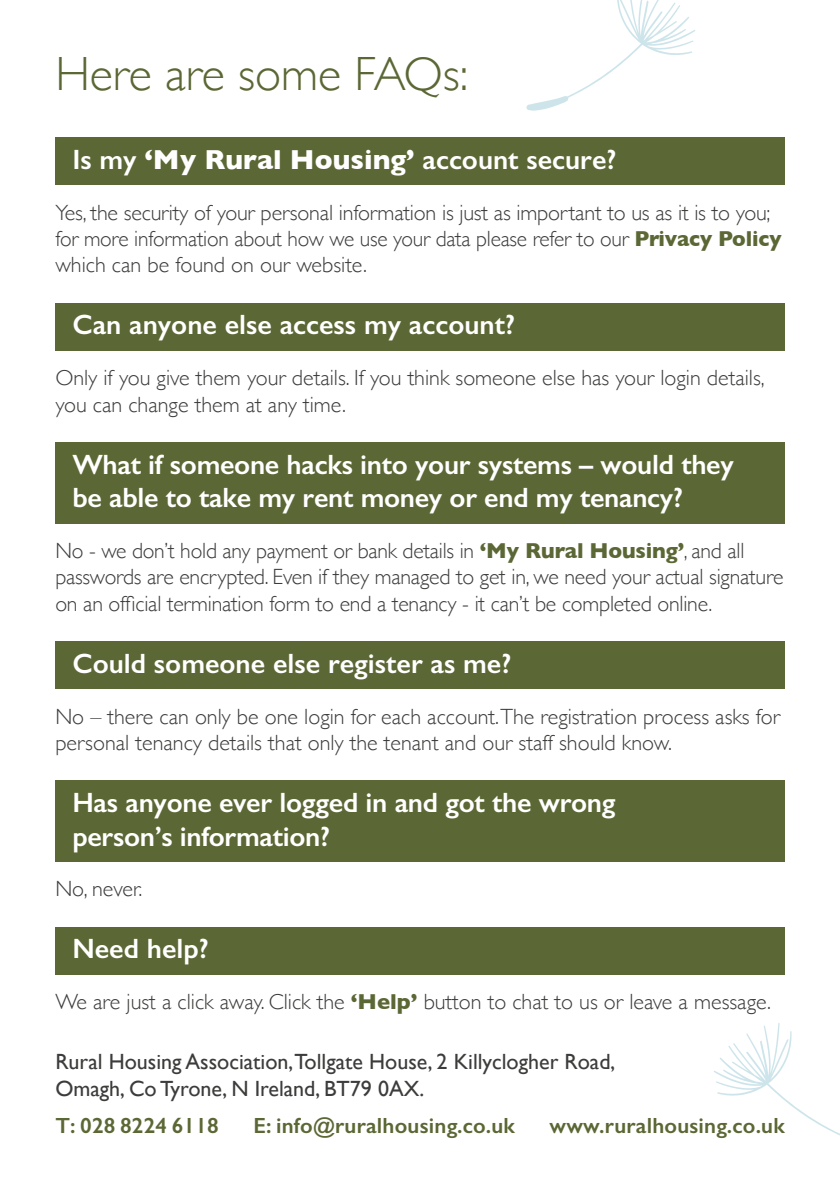
<style>
.page{position:relative;width:840px;height:1191px;background:#fff}
.page>*{position:absolute;margin:0;border:0;box-sizing:border-box;transform-origin:0 0}
.t1{font:300 48px "Gill Sans";color:#5b6734}
.t2{font:600 28px/33.6px "Gill Sans";letter-spacing:-.01em;color:#fff}
.t3{font:300 22px/26.4px "Gill Sans";letter-spacing:-.01em;color:#3c3c3b}
.t4{font:22px/26.4px "Gill Sans";color:#3c3c3b}
.t5{font:600 22px "Gill Sans";letter-spacing:.01em;color:#5b6734}
.s1{font-weight:700}
.s2{font-weight:700;color:#5b6734}
</style>
<div class="page">
<div style="left:55px;top:137px;width:729px;height:48px;background:#5b6734"></div>
<div style="left:55px;top:303px;width:729px;height:48px;background:#5b6734"></div>
<div style="left:55px;top:442px;width:729px;height:81px;background:#5b6734"></div>
<div style="left:55px;top:641px;width:729px;height:48px;background:#5b6734"></div>
<div style="left:55px;top:780px;width:729px;height:48px;background:#5b6734"></div>
<div style="left:55px;top:814px;width:729px;height:47px;background:#5b6734"></div>
<div style="left:55px;top:926px;width:729px;height:48px;background:#5b6734"></div>
<svg style="left:526px;top:0;width:169px;height:111px"></svg>
<svg style="left:714px;top:1023px;width:125px;height:112px"></svg>
<h1 class="t1" style="left:55px;top:36px;width:414px">Here are some FAQs:</h1>
<p class="t2" style="left:72px;top:142px;width:545px">Is my <span class="s1">‘My Rural Housing’</span> account secure?</p>
<p class="t3" style="left:55px;top:198px;width:727px">Yes, the security of your personal information is just as important to us as it is to you; for more information about how we use your data please refer to our <span class="s2">Privacy Policy </span>which can be found on our website.</p>
<p class="t2" style="left:72px;top:308px;width:444px">Can anyone else access my account?</p>
<p class="t3" style="left:55px;top:364px;width:710px">Only if you give them your details. If you think someone else has your login details, you can change them at any time.</p>
<p class="t2" style="left:72px;top:447px;width:662px">What if someone hacks into your systems – would they be able to take my rent money or end my tenancy?</p>
<p class="t3" style="left:55px;top:536px;width:729px">No - we don’t hold any payment or bank details in <span class="s2">‘My Rural Housing’</span>, and all passwords are encrypted. Even if they managed to get in, we need your actual signature on an official termination form to end a tenancy - it can’t be completed online.</p>
<p class="t2" style="left:72px;top:646px;width:440px">Could someone else register as me?</p>
<p class="t3" style="left:55px;top:702px;width:725px">No – there can only be one login for each account.The registration process asks for personal tenancy details that only the tenant and our staff should know.</p>
<p class="t2" style="left:72px;top:785px;width:544px">Has anyone ever logged in and got the wrong person’s information?</p>
<p class="t3" style="left:55px;top:875px;width:88px">No, never.</p>
<p class="t2" style="left:72px;top:932px;width:138px">Need help?</p>
<p class="t3" style="left:55px;top:987px;width:717px">We are just a click away. Click the <span class="s2">‘Help’</span> button to chat to us or leave a message.</p>
<p class="t4" style="left:55px;top:1048px;width:561px">Rural Housing Association,Tollgate House, 2 Killyclogher Road,<br>Omagh, Co Tyrone, N Ireland, BT79 0AX.</p>
<p class="t5" style="left:55px;top:1112px;width:165px">T: 028 8224 6118</p>
<p class="t5" style="left:253px;top:1112px;width:263px">E: info@ruralhousing.co.uk</p>
<p class="t5" style="left:549px;top:1112px;width:236px">www.ruralhousing.co.uk</p>
</div>
